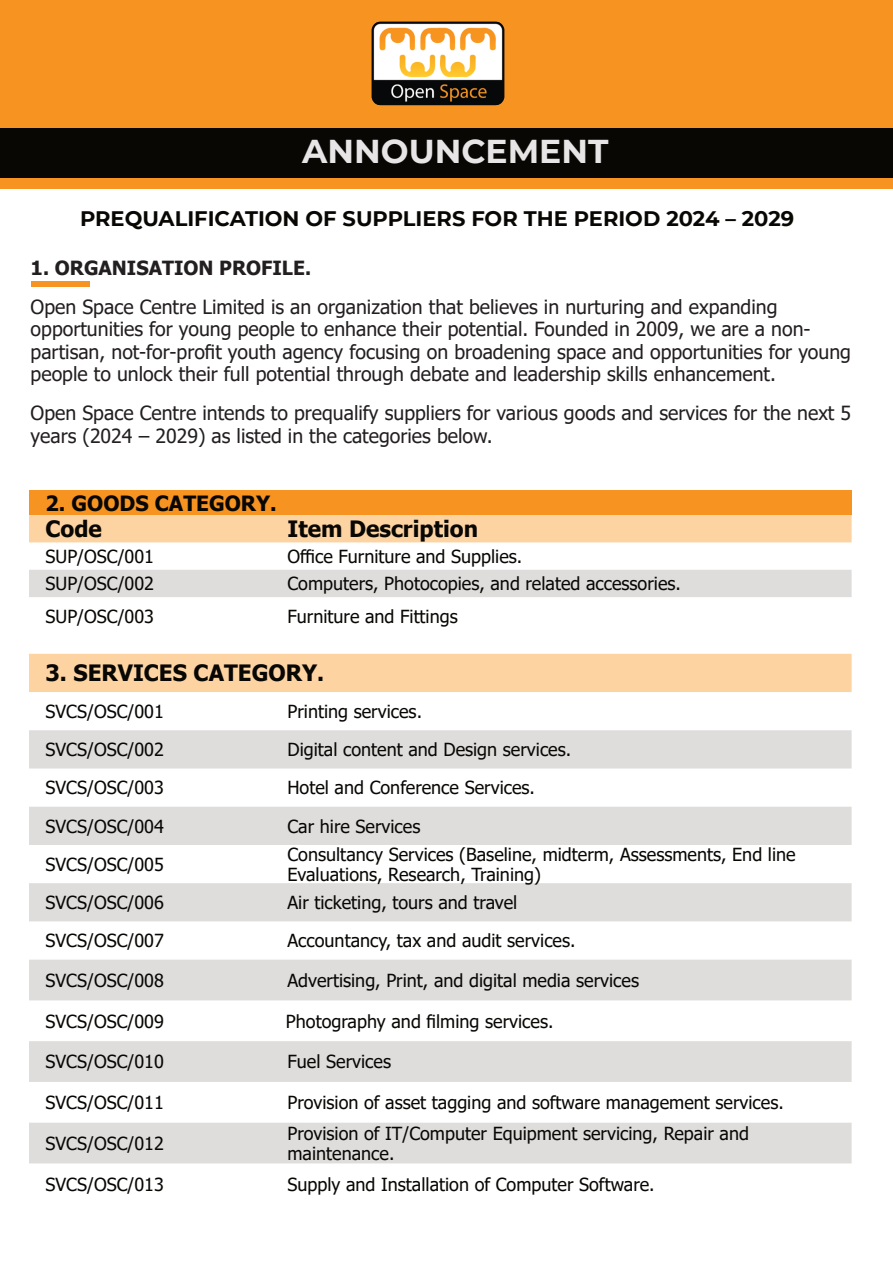
<style>
.page{position:relative;width:893px;height:1263px;background:#fff}
.page>*{position:absolute;margin:0;border:0;box-sizing:border-box;transform-origin:0 0}
.t1{font:700 33px "Montserrat";color:#e7e5e5}
.t2{font:700 22.5px "Tahoma";color:#080704}
.t3{font:700 21px "Montserrat";color:#080704}
.t4{font:700 21px "Tahoma";color:#080704}
.t5{font:19.5px/22.5px "Tahoma";color:#231f20}
.t6{font:700 19.5px "Tahoma";color:#231f20}
.t7{font:18px/19.5px "Tahoma";color:#080704}
</style>
<div class="page">
<div style="left:0;top:0;width:893px;height:189px;background:#f79320"></div>
<div style="left:31px;top:281px;width:59px;height:5px;background:#f79320"></div>
<div style="left:0;top:128px;width:893px;height:50px;background:#080704"></div>
<div style="left:29px;top:490px;width:823px;height:25px;background:#f79320"></div>
<div style="left:29px;top:515px;width:823px;height:28px;background:#fdd3a2"></div>
<svg style="left:29px;top:570px;width:823px;height:593px"></svg>
<img style="left:371px;top:21px;width:134px;height:85px">
<h1 class="t1" style="left:302px;top:132px;width:308px">ANNOUNCEMENT</h1>
<p class="t3" style="left:80px;top:206px;width:716px">PREQUALIFICATION OF SUPPLIERS FOR THE PERIOD 2024 – 2029</p>
<p class="t6" style="left:31px;top:260px;width:282px">1. ORGANISATION PROFILE.</p>
<p class="t5" style="left:31px;top:297px;width:822px">Open Space Centre Limited is an organization that believes in nurturing and expanding opportunities for young people to enhance their potential. Founded in 2009, we are a non&shy;partisan, not-for-profit youth agency focusing on broadening space and opportunities for young people to unlock their full potential through debate and leadership skills enhancement.</p>
<p class="t5" style="left:31px;top:403px;width:822px">Open Space Centre intends to prequalify suppliers for various goods and services for the next 5 years (2024 – 2029) as listed in the categories below.</p>
<p class="t4" style="left:46px;top:495px;width:233px">2. GOODS CATEGORY.</p>
<p class="t2" style="left:46px;top:520px;width:58px">Code</p>
<p class="t2" style="left:287px;top:520px;width:192px">Item Description</p>
<p class="t7" style="left:46px;top:548px;width:110px">SUP/OSC/001</p>
<p class="t7" style="left:287px;top:548px;width:236px">Office Furniture and Supplies.</p>
<p class="t7" style="left:46px;top:575px;width:110px">SUP/OSC/002</p>
<p class="t7" style="left:287px;top:575px;width:395px">Computers, Photocopies, and related accessories.</p>
<p class="t7" style="left:46px;top:608px;width:110px">SUP/OSC/003</p>
<p class="t7" style="left:287px;top:608px;width:172px">Furniture and Fittings</p>
<p class="t2" style="left:46px;top:664px;width:280px">3. SERVICES CATEGORY.</p>
<p class="t7" style="left:46px;top:703px;width:120px">SVCS/OSC/001</p>
<p class="t7" style="left:287px;top:703px;width:136px">Printing services.</p>
<p class="t7" style="left:46px;top:741px;width:120px">SVCS/OSC/002</p>
<p class="t7" style="left:287px;top:741px;width:285px">Digital content and Design services.</p>
<p class="t7" style="left:46px;top:780px;width:120px">SVCS/OSC/003</p>
<p class="t7" style="left:287px;top:780px;width:249px">Hotel and Conference Services.</p>
<p class="t7" style="left:46px;top:818px;width:120px">SVCS/OSC/004</p>
<p class="t7" style="left:287px;top:818px;width:134px">Car hire Services</p>
<p class="t7" style="left:46px;top:856px;width:120px">SVCS/OSC/005</p>
<p class="t7" style="left:287px;top:846px;width:510px">Consultancy Services (Baseline, midterm, Assessments, End line<br>Evaluations, Research, Training)</p>
<p class="t7" style="left:46px;top:894px;width:120px">SVCS/OSC/006</p>
<p class="t7" style="left:287px;top:894px;width:231px">Air ticketing, tours and travel</p>
<p class="t7" style="left:46px;top:932px;width:120px">SVCS/OSC/007</p>
<p class="t7" style="left:287px;top:932px;width:290px">Accountancy, tax and audit services.</p>
<p class="t7" style="left:46px;top:972px;width:120px">SVCS/OSC/008</p>
<p class="t7" style="left:287px;top:972px;width:353px">Advertising, Print, and digital media services</p>
<p class="t7" style="left:46px;top:1013px;width:120px">SVCS/OSC/009</p>
<p class="t7" style="left:286px;top:1013px;width:269px">Photography and filming services.</p>
<p class="t7" style="left:46px;top:1053px;width:120px">SVCS/OSC/010</p>
<p class="t7" style="left:287px;top:1053px;width:105px">Fuel Services</p>
<p class="t7" style="left:46px;top:1094px;width:120px">SVCS/OSC/011</p>
<p class="t7" style="left:287px;top:1094px;width:498px">Provision of asset tagging and software management services.</p>
<p class="t7" style="left:46px;top:1135px;width:120px">SVCS/OSC/012</p>
<p class="t7" style="left:287px;top:1125px;width:463px">Provision of IT/Computer Equipment servicing, Repair and maintenance.</p>
<p class="t7" style="left:46px;top:1176px;width:120px">SVCS/OSC/013</p>
<p class="t7" style="left:287px;top:1176px;width:369px">Supply and Installation of Computer Software.</p>
</div>
